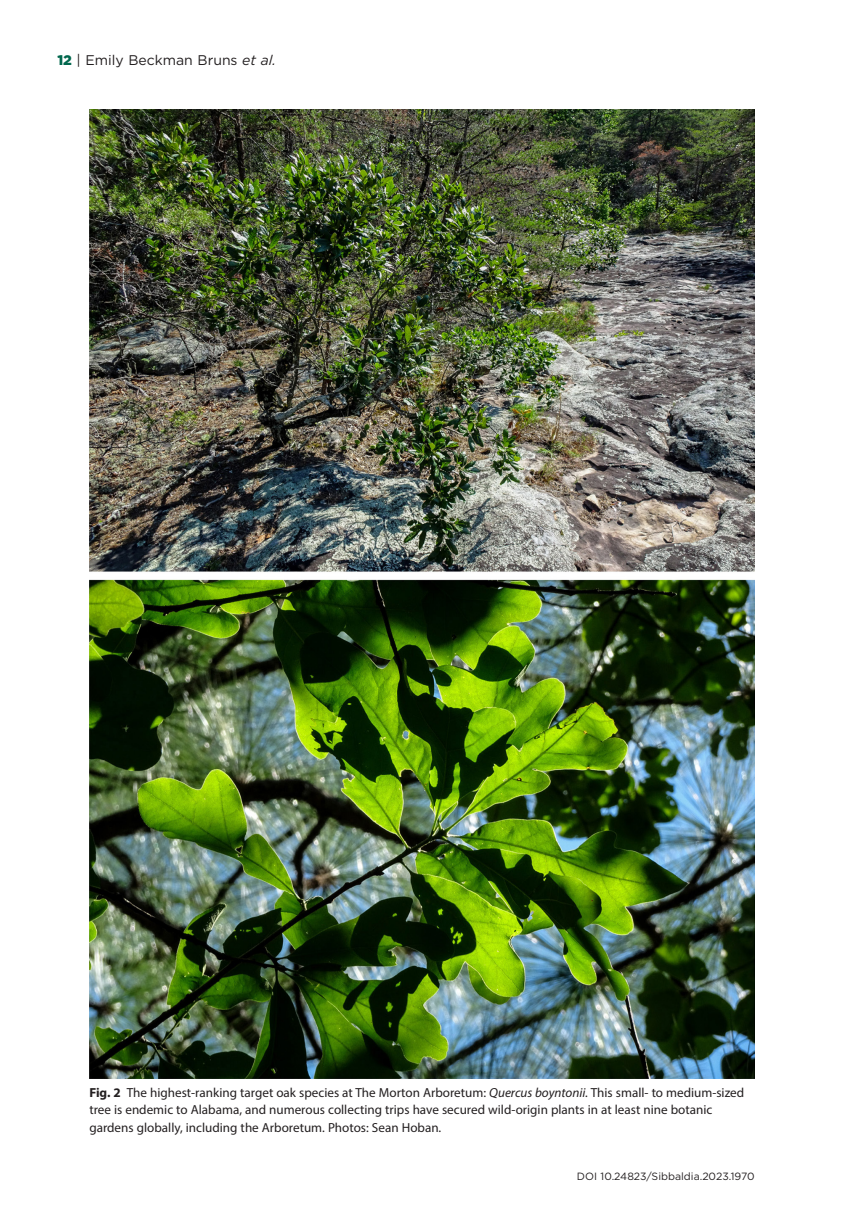
<style>
.page{position:relative;width:864px;height:1226px;background:#fff}
.page>*{position:absolute;margin:0;border:0;box-sizing:border-box;transform-origin:0 0}
.t1{font:14px "Gotham";color:#231f20}
.captions{font:13.12px/17.5px "Myriad Pro";color:#231f20}
.t2{font:10.5px "Gotham";color:#231f20}
.s1{font-weight:900;color:#01674d}
.s2{font-style:italic}
.s3{font-weight:700}
</style>
<div class="page">
<img style="left:89px;top:109px;width:665px;height:969px">
<p class="t1" style="left:57px;top:51px;width:220px"><span class="s1">12</span> | Emily Beckman Bruns <span class="s2">et al.</span></p>
<p class="captions" style="left:89px;top:1083px;width:656px"><span class="s3">Fig. 2</span> The highest-ranking target oak species at The Morton Arboretum: <span class="s2">Quercus boyntonii.</span> This small- to medium-sized tree is endemic to Alabama, and numerous collecting trips have secured wild-origin plants in at least nine botanic gardens globally, including the Arboretum. Photos: Sean Hoban.</p>
<p class="t2" style="left:576px;top:1169px;width:179px">DOI 10.24823/Sibbaldia.2023.1970</p>
</div>
